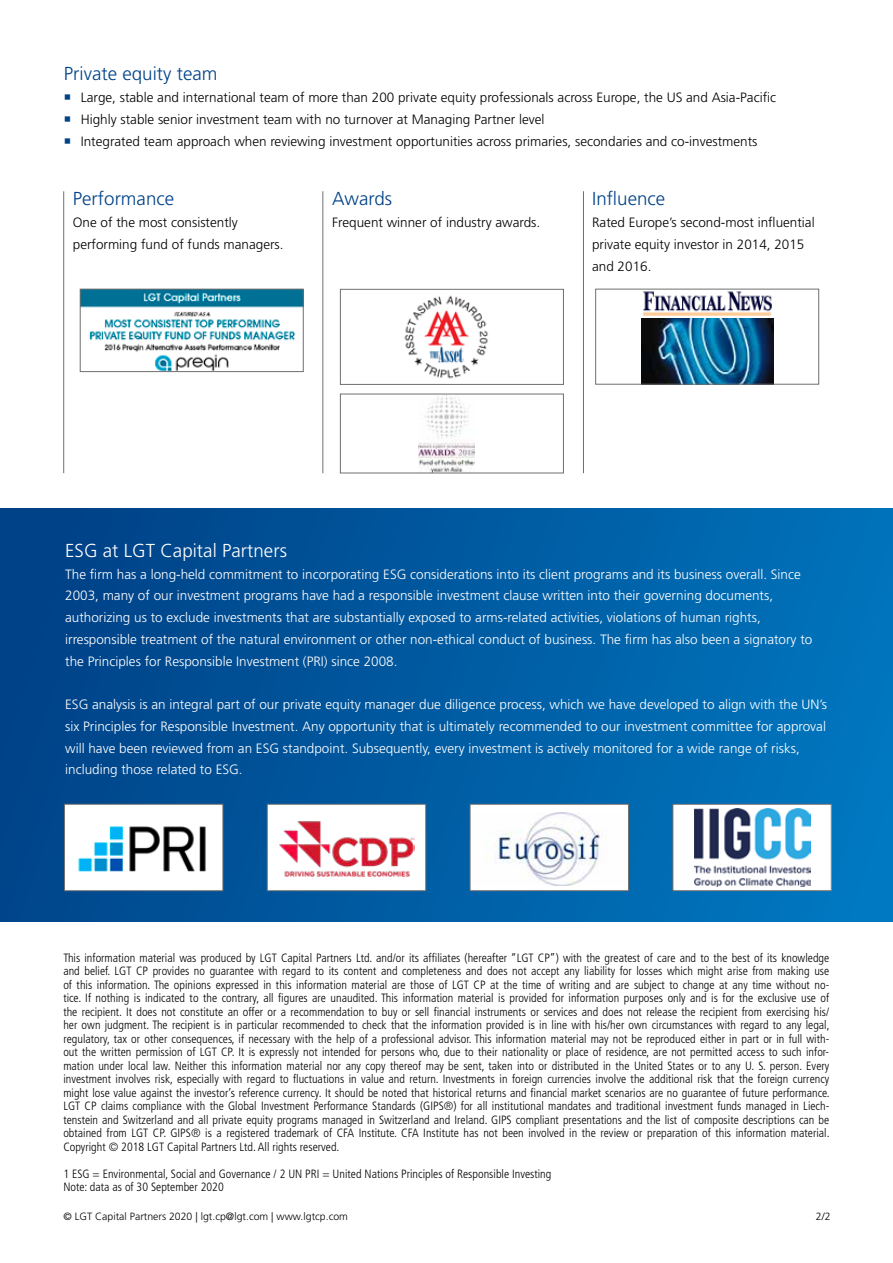
<style>
.page{position:relative;width:893px;height:1263px;background:#fff}
.page>*{position:absolute;margin:0;border:0;box-sizing:border-box;transform-origin:0 0}
.t1{font:300 18.75px "Frutiger LT Std";color:#004288}
.t2{font:300 18.75px "Frutiger LT Std";color:#fff}
.t3{font:300 13.5px/21.8px "Frutiger LT Std";color:#fff}
.t4{font:300 13.5px/21.8px "Frutiger LT Std";color:#000}
.t5{font:300 condensed 12px/13.5px "Frutiger LT Std";color:#000;text-align:justify}
.t6{font:300 10.5px "Frutiger LT Std";color:#000}
</style>
<div class="page">
<div style="left:0;top:508px;width:893px;height:414px;background:linear-gradient(to right,#004186,#0076be)"></div>
<hr style="left:63px;top:191px;width:1px;height:282px;background:#706f6f">
<hr style="left:323px;top:191px;width:1px;height:282px;background:#706f6f">
<hr style="left:583px;top:191px;width:1px;height:282px;background:#706f6f">
<img style="left:418px;top:396px;width:57px;height:75px">
<img style="left:404px;top:295px;width:84px;height:84px">
<div style="left:340px;top:289px;width:224px;height:96px;border:1px solid #706f6f"></div>
<img style="left:641px;top:291px;width:132px;height:91px">
<div style="left:595px;top:289px;width:224px;height:95px;border:1px solid #706f6f"></div>
<img style="left:82px;top:291px;width:219px;height:79px">
<div style="left:80px;top:289px;width:223px;height:83px;border:1px solid #706f6f"></div>
<div style="left:267px;top:804px;width:159px;height:87px;background:#fff"></div>
<img style="left:279px;top:821px;width:135px;height:55px">
<div style="left:267px;top:804px;width:159px;height:87px;border:1px solid #706f6f"></div>
<div style="left:673px;top:804px;width:158px;height:87px;background:#fff"></div>
<img style="left:694px;top:809px;width:116px;height:77px">
<div style="left:673px;top:804px;width:159px;height:87px;border:1px solid #706f6f"></div>
<div style="left:470px;top:804px;width:158px;height:87px;background:#fff"></div>
<img style="left:486px;top:813px;width:120px;height:72px">
<div style="left:470px;top:804px;width:159px;height:87px;border:1px solid #706f6f"></div>
<div style="left:64px;top:804px;width:159px;height:87px;background:#fff"></div>
<img style="left:78px;top:826px;width:128px;height:45px">
<div style="left:64px;top:804px;width:159px;height:87px;border:1px solid #706f6f"></div>
<h1 class="t1" style="left:64px;top:63px;width:155px">Private equity team</h1>
<p class="t4" style="left:81px;top:87px;width:697px">Large, stable and international team of more than 200 private equity professionals across Europe, the US and Asia-Pacific<br>Highly stable senior investment team with no turnover at Managing Partner level<br>Integrated team approach when reviewing investment opportunities across primaries, secondaries and co-investments</p>
<h1 class="t1" style="left:73px;top:188px;width:103px">Performance</h1>
<p class="t4" style="left:73px;top:212px;width:212px">One of the most consistently performing fund of funds managers.</p>
<h1 class="t1" style="left:332px;top:188px;width:61px">Awards</h1>
<p class="t4" style="left:332px;top:212px;width:210px">Frequent winner of industry awards.</p>
<h1 class="t1" style="left:592px;top:188px;width:75px">Influence</h1>
<p class="t4" style="left:592px;top:212px;width:224px">Rated Europe’s second-most influential private equity investor in 2014, 2015 and 2016.</p>
<h1 class="t2" style="left:65px;top:540px;width:223px">ESG at LGT Capital Partners</h1>
<p class="t3" style="left:65px;top:563px;width:749px">The firm has a long-held commitment to incorporating ESG considerations into its client programs and its business overall. Since 2003, many of our investment programs have had a responsible investment clause written into their governing documents, authorizing us to exclude investments that are substantially exposed to arms-related activities, violations of human rights, irresponsible treatment of the natural environment or other non-ethical conduct of business. The firm has also been a signatory to the Principles for Responsible Investment (PRI) since 2008.</p>
<p class="t3" style="left:65px;top:694px;width:763px">ESG analysis is an integral part of our private equity manager due diligence process, which we have developed to align with the UN’s six Principles for Responsible Investment. Any opportunity that is ultimately recommended to our investment committee for approval will have been reviewed from an ESG standpoint. Subsequently, every investment is actively monitored for a wide range of risks, including those related to ESG.</p>
<p class="t5" style="left:63px;top:951px;width:768px">This information material was produced by LGT Capital Partners Ltd. and/or its affiliates (hereafter “LGT CP”) with the greatest of care and to the best of its knowledge and belief. LGT CP provides no guarantee with regard to its content and completeness and does not accept any liability for losses which might arise from making use of this information. The opinions expressed in this information material are those of LGT CP at the time of writing and are subject to change at any time without no&shy;tice. If nothing is indicated to the contrary, all figures are unaudited. This information material is provided for information purposes only and is for the exclusive use of the recipient. It does not constitute an offer or a recommendation to buy or sell financial instruments or services and does not release the recipient from exercising his/ her own judgment. The recipient is in particular recommended to check that the information provided is in line with his/her own circumstances with regard to any legal, regulatory, tax or other consequences, if necessary with the help of a professional advisor. This information material may not be reproduced either in part or in full with&shy;out the written permission of LGT CP. It is expressly not intended for persons who, due to their nationality or place of residence, are not permitted access to such infor&shy;mation under local law. Neither this information material nor any copy thereof may be sent, taken into or distributed in the United States or to any U. S. person. Every investment involves risk, especially with regard to fluctuations in value and return. Investments in foreign currencies involve the additional risk that the foreign currency might lose value against the investor’s reference currency. It should be noted that historical returns and financial market scenarios are no guarantee of future performance.<br>LGT CP claims compliance with the Global Investment Performance Standards (GIPS®) for all institutional mandates and traditional investment funds managed in Liech&shy;tenstein and Switzerland and all private equity programs managed in Switzerland and Ireland. GIPS compliant presentations and the list of composite descriptions can be obtained from LGT CP. GIPS® is a registered trademark of CFA Institute. CFA Institute has not been involved in the review or preparation of this information material.<br>Copyright © 2018 LGT Capital Partners Ltd. All rights reserved.</p>
<p class="t5" style="left:63px;top:1167px;width:490px">1 ESG = Environmental, Social and Governance / 2 UN PRI = United Nations Principles of Responsible Investing<br>Note: data as of 30 September 2020</p>
<p class="t6" style="left:63px;top:1211px;width:286px">© LGT Capital Partners 2020 | lgt.cp@lgt.com | www.lgtcp.com</p>
<p class="t6" style="left:816px;top:1211px;width:16px">2/2</p>
</div>
